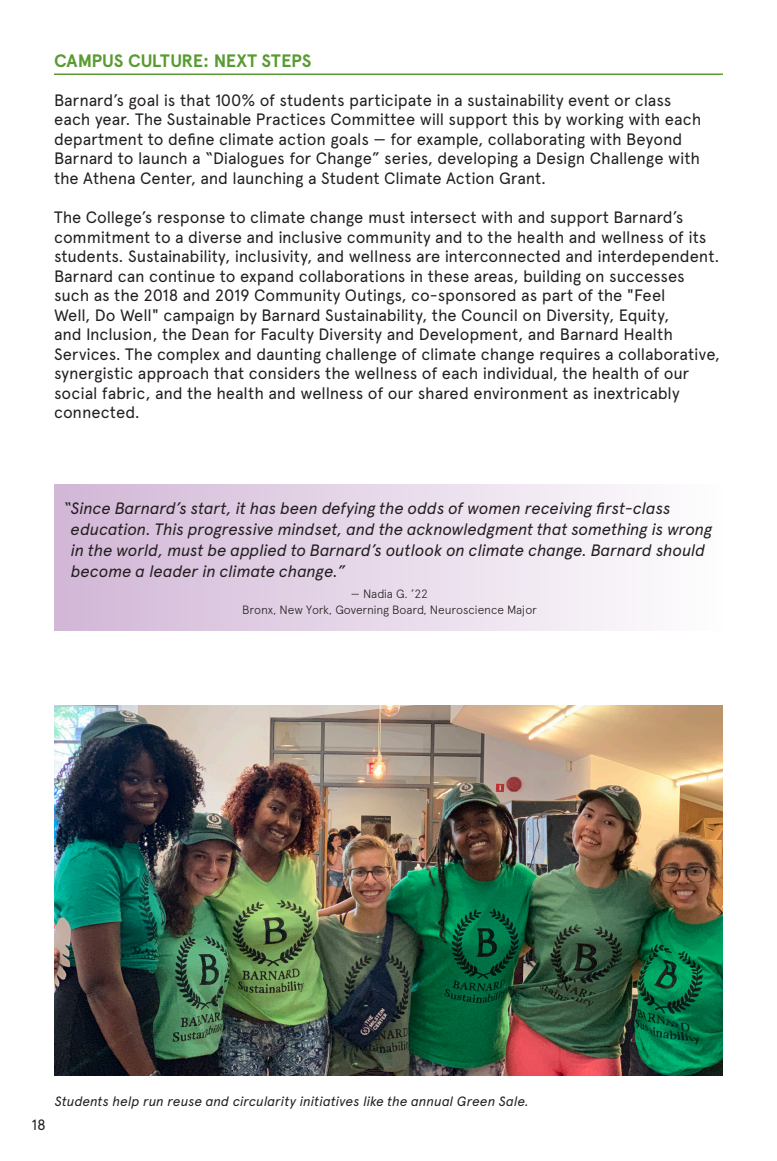
<style>
.page{position:relative;width:777px;height:1161px;background:#fff}
.page>*{position:absolute;margin:0;border:0;box-sizing:border-box;transform-origin:0 0}
.body_text{font:700 18px "Apercu";color:#589b31}
.body_text-2{font:16.5px/19.5px "Apercu";letter-spacing:-.01em;color:#231f20}
.Call_out_CIRCLE_text{font:italic 16.5px/21px "Apercu";letter-spacing:-.01em;color:#231f20}
.t1{font:15px "Apercu";color:#231f20}
.subhead_upper_and_lo{font:italic 13.5px "Apercu";letter-spacing:-.005em;color:#231f20}
.call_out_CIRCLE_text{font:300 12px/16.5px "Apercu";letter-spacing:-.005em;color:#231f20;text-align:center}
</style>
<div class="page">
<hr style="left:54px;top:73px;width:668px;height:2px;background:#589b31">
<img style="left:54px;top:706px;width:668px;height:369px">
<div style="left:54px;top:484px;width:668px;height:147px;background:linear-gradient(to right,#d1b6d6,#fefefe)"></div>
<p class="body_text" style="left:54px;top:50px;width:259px">CAMPUS CULTURE: NEXT STEPS</p>
<p class="body_text-2" style="left:54px;top:90px;width:648px">Barnard’s goal is that 100% of students participate in a sustainability event or class each year. The Sustainable Practices Committee will support this by working with each department to define climate action goals — for example, collaborating with Beyond Barnard to launch a “Dialogues for Change” series, developing a Design Challenge with the Athena Center, and launching a Student Climate Action Grant.</p>
<p class="body_text-2" style="left:54px;top:207px;width:667px">The College’s response to climate change must intersect with and support Barnard’s commitment to a diverse and inclusive community and to the health and wellness of its students. Sustainability, inclusivity, and wellness are interconnected and interdependent.<br>Barnard can continue to expand collaborations in these areas, building on successes such as the 2018 and 2019 Community Outings, co-sponsored as part of the "Feel<br>Well, Do Well" campaign by Barnard Sustainability, the Council on Diversity, Equity,<br>and Inclusion, the Dean for Faculty Diversity and Development, and Barnard Health Services. The complex and daunting challenge of climate change requires a collaborative, synergistic approach that considers the wellness of each individual, the health of our social fabric, and the health and wellness of our shared environment as inextricably connected.</p>
<p class="Call_out_CIRCLE_text" style="left:71px;top:498px;width:642px;text-indent:-7px">“Since Barnard’s start, it has been defying the odds of women receiving first-class education. This progressive mindset, and the acknowledgment that something is wrong in the world, must be applied to Barnard’s outlook on climate change. Barnard should become a leader in climate change.”</p>
<p class="call_out_CIRCLE_text" style="left:242px;top:585px;width:296px">— Nadia G. ’22<br>Bronx, New York, Governing Board, Neuroscience Major</p>
<p class="t1" style="left:32px;top:1116px;width:16px">18</p>
<p class="subhead_upper_and_lo" style="left:55px;top:1093px;width:475px">Students help run reuse and circularity initiatives like the annual Green Sale.</p>
</div>
